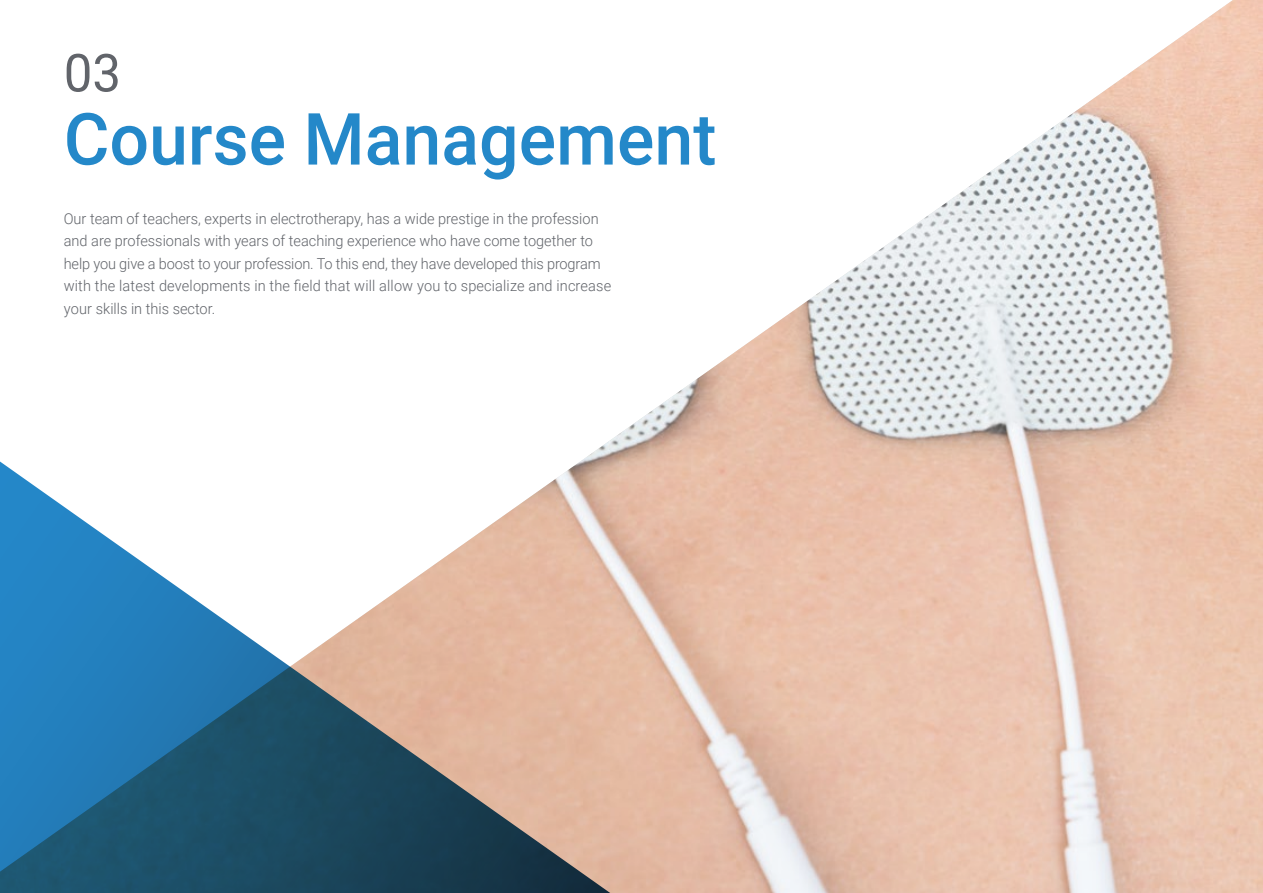
<style>
.page{position:relative;width:1263px;height:893px;background:#fff}
.page>*{position:absolute;margin:0;border:0;box-sizing:border-box;transform-origin:0 0}
.t1{font:500 72px "Roboto";color:#2488c9}
.t2{font:52.5px "Roboto";color:#61646a}
.t3{font:300 15px/22.5px "Roboto";color:#61646a}
</style>
<div class="page">
<img style="left:602px;top:0;width:661px;height:893px">
<svg style="left:0;top:446px;width:640px;height:447px"></svg>
<h2 class="t2" style="left:64px;top:36px;width:59px">03</h2>
<h1 class="t1" style="left:64px;top:89px;width:654px">Course Management</h1>
<p class="t3" style="left:64px;top:207px;width:549px">Our team of teachers, experts in electrotherapy, has a wide prestige in the profession and are professionals with years of teaching experience who have come together to help you give a boost to your profession. To this end, they have developed this program with the latest developments in the field that will allow you to specialize and increase your skills in this sector.</p>
</div>
